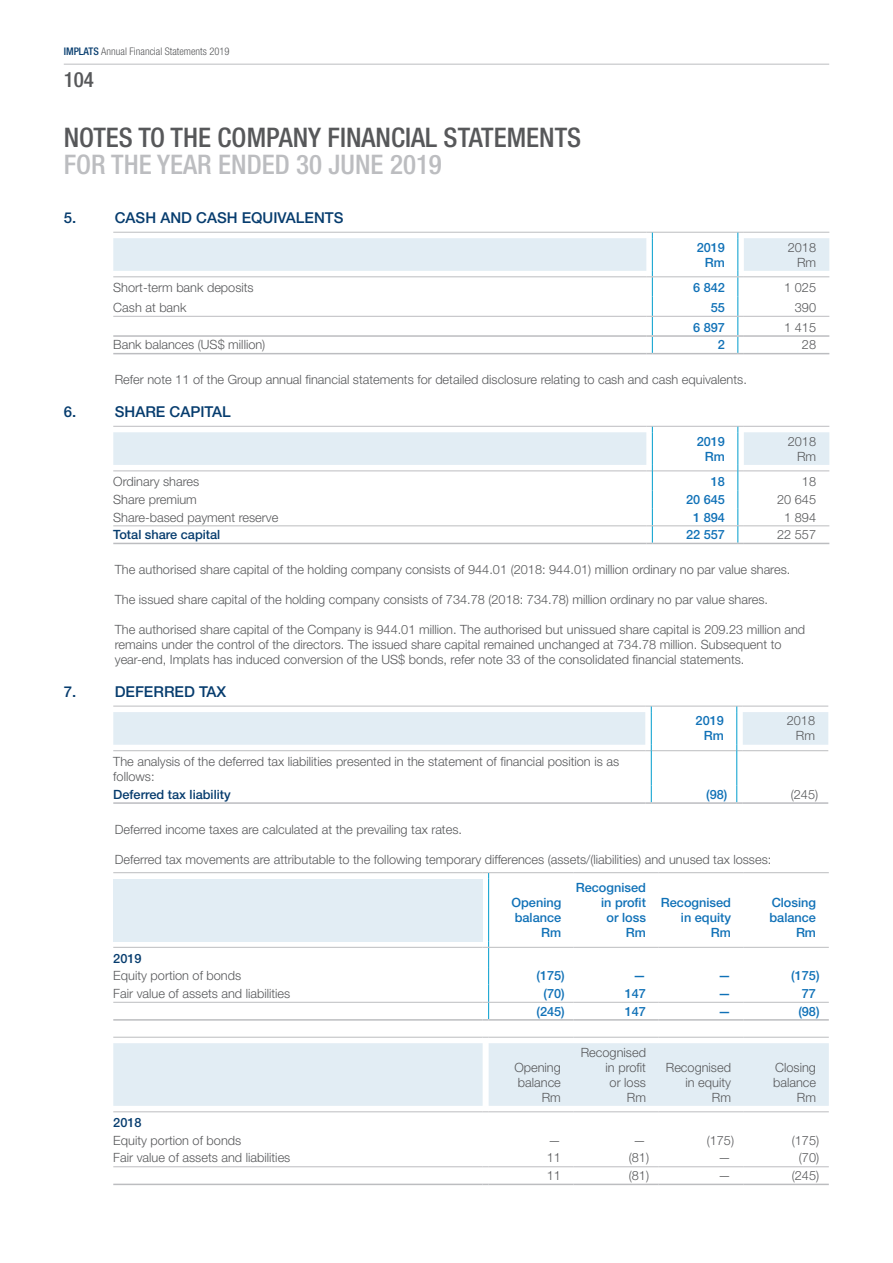
<style>
.page{position:relative;width:893px;height:1263px;background:#fff}
.page>*{position:absolute;margin:0;border:0;box-sizing:border-box;transform-origin:0 0}
.t1{font:500 condensed 27px "Helvetica Neue LT Std";color:#57585a}
.t2{font:500 condensed 27px "Helvetica Neue LT Std";color:#bcbdc0}
.t3{font:500 condensed 21px "Helvetica Neue LT Std";color:#57585a}
.t4{font:500 15px "Helvetica Neue LT Std";color:#063c6e}
.t5{font:300 12.75px/15px "Helvetica Neue LT Std";color:#57585a;text-align:right}
.t6{font:500 12.75px/15px "Helvetica Neue LT Std";color:#1071b7;text-align:right}
.t7{font:500 12.75px "Helvetica Neue LT Std";color:#063c6e}
.t8{font:300 condensed 10.5px "Helvetica Neue LT Std";color:#57585a}
.s1{font-weight:500;color:#063c6e}
</style>
<div class="page">
<svg style="left:113px;top:232px;width:716px;height:122px"></svg>
<hr style="left:744px;top:335px;width:85px;height:2px;background:#bcbdc0">
<svg style="left:113px;top:426px;width:716px;height:118px"></svg>
<hr style="left:744px;top:543px;width:85px;height:1px;background:#bcbdc0">
<svg style="left:113px;top:706px;width:715px;height:45px"></svg>
<hr style="left:651px;top:751px;width:1px;height:34px;background:#009dcd">
<hr style="left:736px;top:751px;width:1px;height:34px;background:#009dcd">
<hr style="left:113px;top:802px;width:532px;height:2px;background:#bcbdc0">
<svg style="left:645px;top:785px;width:7px;height:19px"></svg>
<hr style="left:651px;top:802px;width:86px;height:2px;background:#bcbdc0">
<svg style="left:736px;top:785px;width:7px;height:19px"></svg>
<hr style="left:743px;top:802px;width:85px;height:2px;background:#bcbdc0">
<div style="left:113px;top:879px;width:370px;height:62px;background:#e2edf4"></div>
<hr style="left:113px;top:872px;width:370px;height:1px;background:#bcbdc0">
<hr style="left:489px;top:872px;width:85px;height:1px;background:#bcbdc0">
<svg style="left:483px;top:872px;width:6px;height:7px"></svg>
<hr style="left:574px;top:872px;width:85px;height:1px;background:#bcbdc0">
<hr style="left:659px;top:872px;width:85px;height:1px;background:#bcbdc0">
<hr style="left:744px;top:872px;width:85px;height:1px;background:#bcbdc0">
<hr style="left:488px;top:879px;width:1px;height:62px;background:#009dcd">
<hr style="left:113px;top:1002px;width:370px;height:1px;background:#bcbdc0">
<hr style="left:489px;top:1002px;width:85px;height:1px;background:#bcbdc0">
<hr style="left:574px;top:1002px;width:85px;height:1px;background:#bcbdc0">
<hr style="left:659px;top:1002px;width:85px;height:1px;background:#bcbdc0">
<hr style="left:744px;top:1002px;width:85px;height:1px;background:#bcbdc0">
<hr style="left:113px;top:1019px;width:370px;height:2px;background:#bcbdc0">
<hr style="left:489px;top:1019px;width:85px;height:2px;background:#bcbdc0">
<hr style="left:574px;top:1019px;width:85px;height:2px;background:#bcbdc0">
<hr style="left:659px;top:1019px;width:85px;height:2px;background:#bcbdc0">
<hr style="left:744px;top:1019px;width:85px;height:2px;background:#bcbdc0">
<hr style="left:113px;top:947px;width:370px;height:1px;background:#bcbdc0">
<svg style="left:483px;top:941px;width:6px;height:80px"></svg>
<hr style="left:489px;top:947px;width:85px;height:1px;background:#bcbdc0">
<hr style="left:574px;top:947px;width:85px;height:1px;background:#bcbdc0">
<hr style="left:659px;top:947px;width:85px;height:1px;background:#bcbdc0">
<hr style="left:744px;top:947px;width:85px;height:1px;background:#bcbdc0">
<svg style="left:113px;top:1037px;width:716px;height:75px;background:#e5eff4"></svg>
<hr style="left:489px;top:1111px;width:85px;height:1px;background:#bcbdc0">
<hr style="left:574px;top:1111px;width:85px;height:1px;background:#bcbdc0">
<hr style="left:659px;top:1111px;width:85px;height:1px;background:#bcbdc0">
<hr style="left:744px;top:1111px;width:85px;height:1px;background:#bcbdc0">
<hr style="left:113px;top:1166px;width:370px;height:1px;background:#bcbdc0">
<hr style="left:113px;top:1183px;width:370px;height:2px;background:#bcbdc0">
<svg style="left:483px;top:1183px;width:6px;height:2px"></svg>
<hr style="left:489px;top:1166px;width:85px;height:1px;background:#bcbdc0">
<hr style="left:489px;top:1183px;width:85px;height:2px;background:#bcbdc0">
<hr style="left:574px;top:1166px;width:85px;height:1px;background:#bcbdc0">
<hr style="left:574px;top:1183px;width:85px;height:2px;background:#bcbdc0">
<hr style="left:659px;top:1166px;width:85px;height:1px;background:#bcbdc0">
<hr style="left:659px;top:1183px;width:85px;height:2px;background:#bcbdc0">
<hr style="left:744px;top:1166px;width:85px;height:1px;background:#bcbdc0">
<hr style="left:744px;top:1183px;width:85px;height:2px;background:#bcbdc0">
<hr style="left:64px;top:64px;width:765px;height:1px;background:#bcbdc0">
<p class="t8" style="left:64px;top:46px;width:167px"><span class="s1">IMPLATS</span> Annual Financial Statements 2019</p>
<h2 class="t3" style="left:64px;top:67px;width:32px">104</h2>
<h1 class="t1" style="left:64px;top:121px;width:519px">NOTES TO THE COMPANY FINANCIAL STATEMENTS</h1>
<h1 class="t2" style="left:64px;top:148px;width:380px">FOR THE YEAR ENDED 30 JUNE 2019</h1>
<p class="t4" style="left:64px;top:209px;width:14px">5.</p>
<p class="t4" style="left:115px;top:209px;width:230px">CASH AND CASH EQUIVALENTS</p>
<p class="t6" style="left:697px;top:239px;width:30px">2019<br>Rm</p>
<p class="t5" style="left:788px;top:239px;width:30px">2018<br>Rm</p>
<p class="t5" style="left:113px;top:280px;width:142px">Short-term bank deposits</p>
<p class="t6" style="left:693px;top:280px;width:33px">6 842</p>
<p class="t5" style="left:784px;top:280px;width:33px">1 025</p>
<p class="t5" style="left:113px;top:300px;width:75px">Cash at bank</p>
<p class="t6" style="left:711px;top:300px;width:16px">55</p>
<p class="t5" style="left:795px;top:300px;width:23px">390</p>
<p class="t6" style="left:693px;top:320px;width:33px">6 897</p>
<p class="t5" style="left:784px;top:319px;width:33px">1 415</p>
<p class="t5" style="left:113px;top:337px;width:154px">Bank balances (US$ million)</p>
<p class="t6" style="left:718px;top:337px;width:9px">2</p>
<p class="t5" style="left:802px;top:337px;width:16px">28</p>
<p class="t5" style="left:115px;top:372px;width:634px">Refer note 11 of the Group annual financial statements for detailed disclosure relating to cash and cash equivalents.</p>
<p class="t4" style="left:64px;top:403px;width:14px">6.</p>
<p class="t4" style="left:115px;top:403px;width:117px">SHARE CAPITAL</p>
<p class="t6" style="left:697px;top:433px;width:30px">2019<br>Rm</p>
<p class="t5" style="left:788px;top:433px;width:30px">2018<br>Rm</p>
<p class="t5" style="left:113px;top:474px;width:87px">Ordinary shares</p>
<p class="t6" style="left:711px;top:474px;width:16px">18</p>
<p class="t5" style="left:802px;top:474px;width:16px">18</p>
<p class="t5" style="left:113px;top:492px;width:85px">Share premium</p>
<p class="t6" style="left:686px;top:492px;width:40px">20 645</p>
<p class="t5" style="left:777px;top:492px;width:40px">20 645</p>
<p class="t5" style="left:113px;top:509px;width:167px">Share-based payment reserve</p>
<p class="t6" style="left:693px;top:509px;width:33px">1 894</p>
<p class="t5" style="left:784px;top:509px;width:33px">1 894</p>
<p class="t7" style="left:113px;top:527px;width:109px">Total share capital</p>
<p class="t6" style="left:686px;top:527px;width:40px">22 557</p>
<p class="t5" style="left:777px;top:527px;width:40px">22 557</p>
<p class="t5" style="left:115px;top:562px;width:677px">The authorised share capital of the holding company consists of 944.01 (2018: 944.01) million ordinary no par value shares.</p>
<p class="t5" style="left:115px;top:592px;width:655px">The issued share capital of the holding company consists of 734.78 (2018: 734.78) million ordinary no par value shares.</p>
<p class="t5" style="left:115px;top:622px;width:692px;text-align:left">The authorised share capital of the Company is 944.01 million. The authorised but unissued share capital is 209.23 million and remains under the control of the directors. The issued share capital remained unchanged at 734.78 million. Subsequent to year-end, Implats has induced conversion of the US$ bonds, refer note 33 of the consolidated financial statements.</p>
<p class="t4" style="left:64px;top:683px;width:14px">7.</p>
<p class="t4" style="left:115px;top:683px;width:113px">DEFERRED TAX</p>
<p class="t6" style="left:696px;top:713px;width:30px">2019<br>Rm</p>
<p class="t5" style="left:787px;top:713px;width:30px">2018<br>Rm</p>
<p class="t5" style="left:113px;top:754px;width:507px;text-align:left">The analysis of the deferred tax liabilities presented in the statement of financial position is as follows:</p>
<p class="t7" style="left:113px;top:787px;width:119px">Deferred tax liability</p>
<p class="t6" style="left:706px;top:787px;width:23px">(98)</p>
<p class="t5" style="left:791px;top:786px;width:29px">(245)</p>
<p class="t5" style="left:115px;top:821px;width:349px">Deferred income taxes are calculated at the prevailing tax rates.</p>
<p class="t5" style="left:115px;top:851px;width:658px">Deferred tax movements are attributable to the following temporary differences (assets/(liabilities) and unused tax losses:</p>
<p class="t6" style="left:511px;top:895px;width:51px">Opening balance<br>Rm</p>
<p class="t6" style="left:576px;top:880px;width:72px">Recognised in profit<br>or loss<br>Rm</p>
<p class="t6" style="left:661px;top:895px;width:72px">Recognised in equity<br>Rm</p>
<p class="t6" style="left:769px;top:895px;width:48px">Closing balance<br>Rm</p>
<p class="t7" style="left:113px;top:950px;width:30px">2019</p>
<p class="t5" style="left:113px;top:968px;width:129px">Equity portion of bonds</p>
<p class="t6" style="left:536px;top:968px;width:30px">(175)</p>
<p class="t6" style="left:633px;top:968px;width:14px">—</p>
<p class="t6" style="left:718px;top:968px;width:14px">—</p>
<p class="t6" style="left:791px;top:968px;width:30px">(175)</p>
<p class="t5" style="left:113px;top:986px;width:179px">Fair value of assets and liabilities</p>
<p class="t6" style="left:544px;top:986px;width:23px">(70)</p>
<p class="t6" style="left:625px;top:986px;width:23px">147</p>
<p class="t6" style="left:718px;top:986px;width:14px">—</p>
<p class="t6" style="left:802px;top:986px;width:16px">77</p>
<p class="t6" style="left:536px;top:1003px;width:30px">(245)</p>
<p class="t6" style="left:625px;top:1003px;width:23px">147</p>
<p class="t6" style="left:718px;top:1003px;width:14px">—</p>
<p class="t6" style="left:798px;top:1003px;width:23px">(98)</p>
<p class="t5" style="left:514px;top:1059px;width:48px">Opening balance<br>Rm</p>
<p class="t5" style="left:581px;top:1044px;width:67px">Recognised in profit<br>or loss<br>Rm</p>
<p class="t5" style="left:666px;top:1059px;width:67px">Recognised in equity<br>Rm</p>
<p class="t5" style="left:773px;top:1059px;width:44px">Closing balance<br>Rm</p>
<p class="t7" style="left:113px;top:1115px;width:30px">2018</p>
<p class="t5" style="left:113px;top:1132px;width:129px">Equity portion of bonds</p>
<p class="t5" style="left:548px;top:1132px;width:14px">—</p>
<p class="t5" style="left:633px;top:1132px;width:14px">—</p>
<p class="t5" style="left:707px;top:1132px;width:29px">(175)</p>
<p class="t5" style="left:792px;top:1132px;width:29px">(175)</p>
<p class="t5" style="left:113px;top:1150px;width:179px">Fair value of assets and liabilities</p>
<p class="t5" style="left:547px;top:1150px;width:16px">11</p>
<p class="t5" style="left:629px;top:1150px;width:22px">(81)</p>
<p class="t5" style="left:718px;top:1150px;width:14px">—</p>
<p class="t5" style="left:799px;top:1150px;width:22px">(70)</p>
<p class="t5" style="left:547px;top:1168px;width:16px">11</p>
<p class="t5" style="left:629px;top:1168px;width:22px">(81)</p>
<p class="t5" style="left:718px;top:1168px;width:14px">—</p>
<p class="t5" style="left:792px;top:1168px;width:29px">(245)</p>
</div>
